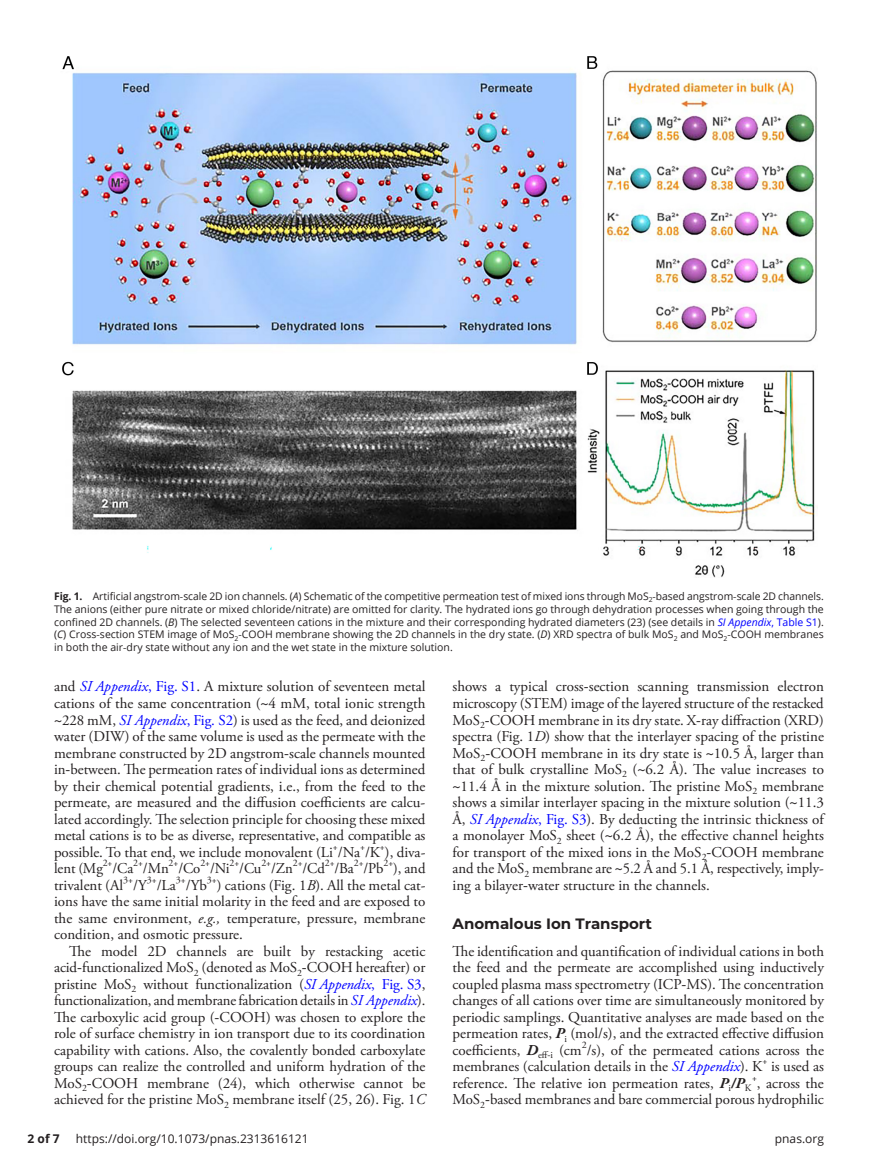
<style>
.page{position:relative;width:878px;height:1175px;background:#fff}
.page>*{position:absolute;margin:0;border:0;box-sizing:border-box;transform-origin:0 0}
.t1{font:15px/16.5px "Adobe Garamond Pro";color:#231f20;text-align:justify}
.t2{font:700 15px "Montserrat";color:#231f20}
.t3{font:12px "Open Sans";color:#231f20}
.t4{font:700 12px "Open Sans";color:#231f20}
.t5{font:10.5px/12.8px "Open Sans";color:#231f20;text-align:justify}
.t6{font:10.05px "Adobe Garamond Pro";color:#231f20}
.t7{font:italic 10.05px "Adobe Garamond Pro";color:#231f20}
.s1{font-weight:700}
.s2{font-family:"STIX"}
.s3{font-style:italic}
.s4{font-style:italic;color:#00f}
.s5{color:#00f}
.s6{font-weight:700;font-style:italic}
</style>
<div class="page">
<img style="left:62px;top:56px;width:755px;height:522px">
<p class="t5" style="left:54px;top:589px;width:771px"><span class="s1">Fig. 1.</span> Artificial angstrom<span class="s2">-</span>scale 2D ion channels. (<span class="s3">A</span>) Schematic of the competitive permeation test of mixed ions through MoS<sub>2</sub><span class="s2">-</span>based angstrom<span class="s2">-</span>scale 2D channels.<br>The anions (either pure nitrate or mixed chloride/nitrate) are omitted for clarity. The hydrated ions go through dehydration processes when going through the confined 2D channels. (<span class="s3">B</span>) The selected seventeen cations in the mixture and their corresponding hydrated diameters (23) (see details in <span class="s4">SI Appendix</span><span class="s5">, Table S1</span>). (<span class="s3">C</span>) Cross<span class="s2">-</span>section STEM image of MoS<sub>2</sub><span class="s2">-</span>COOH membrane showing the 2D channels in the dry state. (<span class="s3">D</span>) XRD spectra of bulk MoS<sub>2</sub> and MoS<sub>2</sub><span class="s2">-</span>COOH membranes in both the air<span class="s2">-</span>dry state without any ion and the wet state in the mixture solution.</p>
<p class="t1" style="left:54px;top:679px;width:373px">and <span class="s4">SI Appendix</span><span class="s5">, Fig. S1</span>. A mixture solution of seventeen metal cations of the same concentration (<span class="s2">~</span>4 mM, total ionic strength <span class="s2">~</span>228 mM, <span class="s4">SI Appendix</span><span class="s5">, Fig. S2</span>) is used as the feed, and deionized water (DIW) of the same volume is used as the permeate with the membrane constructed by 2D angstrom<span class="s2">-</span>scale channels mounted in<span class="s2">-</span>between. The permeation rates of individual ions as determined by their chemical potential gradients, i.e., from the feed to the permeate, are measured and the diffusion coefficients are calcu&shy;lated accordingly. The selection principle for choosing these mixed metal cations is to be as diverse, representative, and compatible as possible. To that end, we include monovalent (Li /Na /K ), diva-</p>
<p class="t6" style="left:333px;top:840px;width:6px">+</p>
<p class="t6" style="left:360px;top:840px;width:6px">+</p>
<p class="t6" style="left:380px;top:840px;width:6px">+</p>
<p class="t1" style="left:54px;top:860px;width:50px">lent (Mg</p>
<p class="t6" style="left:103px;top:857px;width:11px">2+</p>
<p class="t1" style="left:112px;top:860px;width:22px">/Ca</p>
<p class="t6" style="left:133px;top:857px;width:11px">2+</p>
<p class="t1" style="left:143px;top:860px;width:27px">/Mn</p>
<p class="t6" style="left:168px;top:857px;width:11px">2+</p>
<p class="t1" style="left:178px;top:860px;width:24px">/Co</p>
<p class="t6" style="left:200px;top:857px;width:11px">2+</p>
<p class="t1" style="left:210px;top:860px;width:21px">/Ni</p>
<p class="t6" style="left:229px;top:857px;width:11px">2+</p>
<p class="t1" style="left:239px;top:860px;width:24px">/Cu</p>
<p class="t6" style="left:261px;top:857px;width:11px">2+</p>
<p class="t1" style="left:271px;top:860px;width:23px">/Zn</p>
<p class="t6" style="left:293px;top:857px;width:11px">2+</p>
<p class="t1" style="left:302px;top:860px;width:24px">/Cd</p>
<p class="t6" style="left:325px;top:857px;width:11px">2+</p>
<p class="t1" style="left:334px;top:860px;width:21px">/Ba</p>
<p class="t6" style="left:354px;top:857px;width:11px">2+</p>
<p class="t1" style="left:363px;top:860px;width:22px">/Pb</p>
<p class="t6" style="left:383px;top:857px;width:11px">2+</p>
<p class="t1" style="left:393px;top:860px;width:34px">), and</p>
<p class="t1" style="left:54px;top:877px;width:71px">trivalent (Al</p>
<p class="t6" style="left:123px;top:873px;width:11px">3+</p>
<p class="t1" style="left:133px;top:877px;width:15px">/Y</p>
<p class="t6" style="left:147px;top:873px;width:11px">3+</p>
<p class="t1" style="left:157px;top:877px;width:21px">/La</p>
<p class="t6" style="left:176px;top:873px;width:11px">3+</p>
<p class="t1" style="left:186px;top:877px;width:23px">/Yb</p>
<p class="t6" style="left:207px;top:873px;width:11px">3+</p>
<p class="t1" style="left:54px;top:877px;width:373px;text-indent:163px">) cations (Fig. 1<span class="s3">B</span>). All the metal cat&shy;ions have the same initial molarity in the feed and are exposed to the same environment, <span class="s3">e.g.,</span> temperature, pressure, membrane condition, and osmotic pressure.</p>
<p class="t1" style="left:54px;top:943px;width:373px;text-indent:15px">The model 2D channels are built by restacking acetic acid<span class="s2">-</span>functionalized MoS<sub>2</sub> (denoted as MoS<sub>2</sub><span class="s2">-</span>COOH hereafter) or pristine MoS<sub>2</sub> without functionalization (<span class="s4">SI Appendix</span><span class="s5">, Fig. S3</span>, functionalization, and membrane fabrication details in <span class="s4">SI Appendix</span>).<br>The carboxylic acid group (<span class="s2">-</span>COOH) was chosen to explore the role of surface chemistry in ion transport due to its coordination capability with cations. Also, the covalently bonded carboxylate groups can realize the controlled and uniform hydration of the MoS<sub>2</sub><span class="s2">-</span>COOH membrane (24), which otherwise cannot be achieved for the pristine MoS<sub>2</sub> membrane itself (25, 26). Fig. 1<span class="s3">C</span></p>
<p class="t1" style="left:452px;top:679px;width:373px">shows a typical cross<span class="s2">-</span>section scanning transmission electron microscopy (STEM) image of the layered structure of the restacked MoS<sub>2</sub><span class="s2">-</span>COOH membrane in its dry state. X<span class="s2">-</span>ray diffraction (XRD) spectra (Fig. 1<span class="s3">D</span>) show that the interlayer spacing of the pristine MoS<sub>2</sub><span class="s2">-</span>COOH membrane in its dry state is <span class="s2">~</span>10.5 Å, larger than that of bulk crystalline MoS<sub>2</sub> (<span class="s2">~</span>6.2 Å). The value increases to <span class="s2">~</span>11.4 Å in the mixture solution. The pristine MoS<sub>2</sub> membrane shows a similar interlayer spacing in the mixture solution (<span class="s2">~</span>11.3<br>Å, <span class="s4">SI Appendix</span><span class="s5">, Fig. S3</span>). By deducting the intrinsic thickness of a monolayer MoS<sub>2</sub> sheet (<span class="s2">~</span>6.2 Å), the effective channel heights for transport of the mixed ions in the MoS<sub>2</sub><span class="s2">-</span>COOH membrane and the MoS<sub>2</sub> membrane are <span class="s2">~</span>5.2 Å and 5.1 Å, respectively, imply&shy;ing a bilayer<span class="s2">-</span>water structure in the channels.</p>
<p class="t2" style="left:452px;top:912px;width:201px">Anomalous Ion Transport</p>
<p class="t1" style="left:452px;top:943px;width:373px">The identification and quantification of individual cations in both the feed and the permeate are accomplished using inductively coupled plasma mass spectrometry (ICP<span class="s2">-</span>MS). The concentration changes of all cations over time are simultaneously monitored by periodic samplings. Quantitative analyses are made based on the permeation rates, <span class="s6">P</span><sub>i</sub> (mol/s), and the extracted effective diffusion coefficients, <span class="s6">D</span><sub>eff</sub><sub>-</sub><sub>i</sub> (cm /s), of the permeated cations across the</p>
<p class="t6" style="left:581px;top:1038px;width:6px">2</p>
<p class="t1" style="left:452px;top:1058px;width:311px">membranes (calculation details in the <span class="s4">SI Appendix</span>). K</p>
<p class="t6" style="left:762px;top:1055px;width:6px">+</p>
<p class="t1" style="left:452px;top:1058px;width:373px;text-align:right">is used as<br>reference. The relative ion permeation rates, <span class="s6">P</span><sub>i</sub><span class="s6">/P</span><sub>K</sub> , across the</p>
<p class="t7" style="left:751px;top:1071px;width:7px">+</p>
<p class="t1" style="left:452px;top:1091px;width:372px">MoS<sub>2</sub><span class="s2">-</span>based membranes and bare commercial porous hydrophilic</p>
<p class="t4" style="left:28px;top:1130px;width:34px">2 of 7</p>
<p class="t3" style="left:76px;top:1130px;width:234px">https://doi.org/10.1073/pnas.2313616121</p>
<p class="t3" style="left:774px;top:1130px;width:51px">pnas.org</p>
</div>
